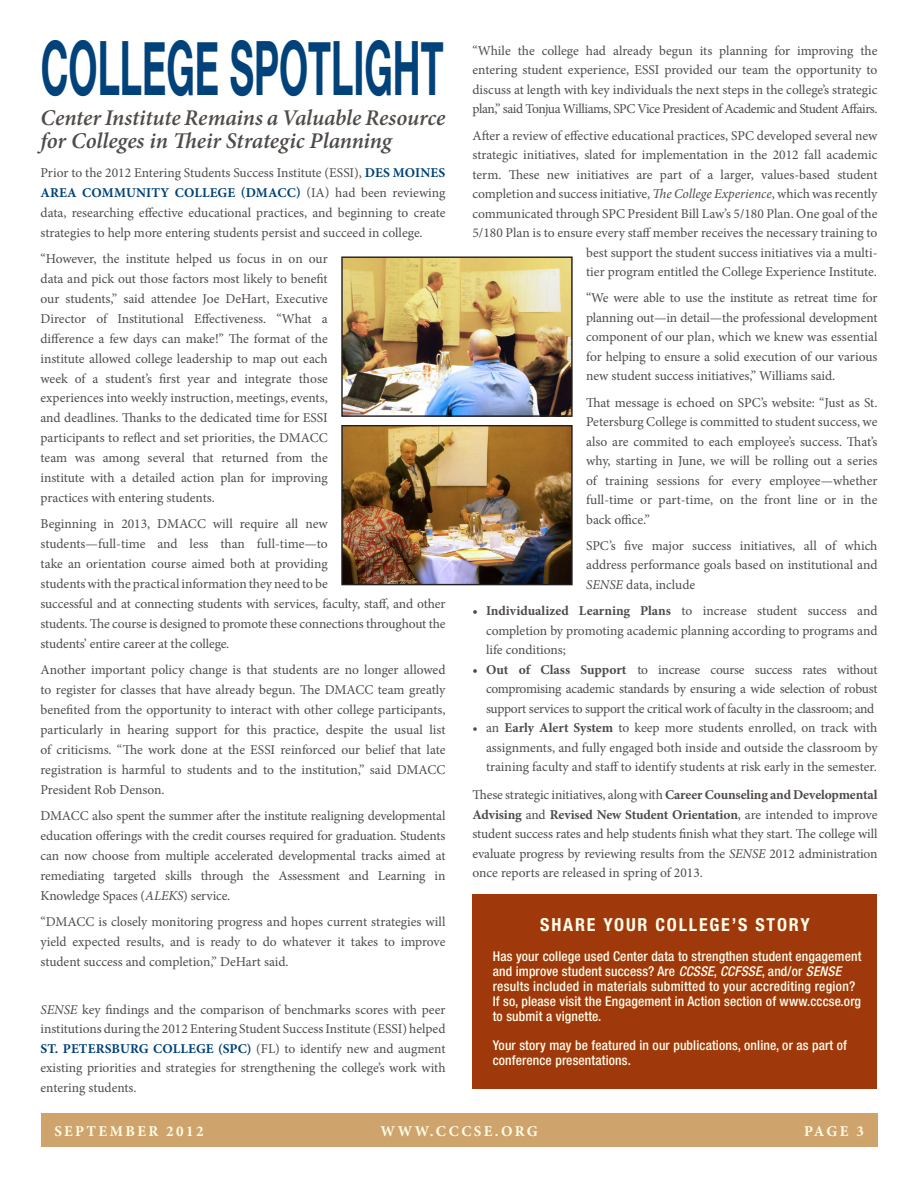
<style>
.page{position:relative;width:918px;height:1188px;background:#fff}
.page>*{position:absolute;margin:0;border:0;box-sizing:border-box;transform-origin:0 0}
.Paragraph_Body_Text{font:700 75px "Helvetica Neue";color:#004279;scale:.5 1}
.Pull_Quote{font:italic 600 22.5px/22.5px "Minion Pro";letter-spacing:-.005em;color:#4f4b49}
.Paragraph_Header{font:700 condensed 18px "Helvetica Neue LT Std";letter-spacing:.1em;color:#fffde9}
.t1{font:700 15px "Minion Pro";letter-spacing:.16em;color:#fffde9}
.Paragraph_Body_Text-2{font:13.5px/19.5px "Minion Pro";letter-spacing:-.005em;color:#4f4b49;text-align:justify}
.Paragraph_Body_Text-3{font:500 condensed 13.5px/15px "Helvetica Neue LT Std";letter-spacing:.01em;color:#fffde9}
.s1{font-weight:700;color:#004279}
.s2{font-style:italic}
.s3{font-weight:700}
</style>
<div class="page">
<div style="left:41px;top:1113px;width:837px;height:34px;background:#cfa46c"></div>
<div style="left:472px;top:894px;width:406px;height:195px;background:#9f380b"></div>
<img style="left:343px;top:259px;width:228px;height:156px">
<div style="left:341px;top:257px;width:232px;height:160px;border:1px solid #231f20"></div>
<img style="left:343px;top:427px;width:228px;height:156px">
<div style="left:341px;top:425px;width:232px;height:160px;border:1px solid #231f20"></div>
<p class="Paragraph_Body_Text" style="left:41px;top:22px;width:807px">COLLEGE SPOTLIGHT</p>
<p class="Pull_Quote" style="left:40px;top:106px;width:407px">Center Institute Remains a Valuable Resource for Colleges in Their Strategic Planning</p>
<p class="Paragraph_Body_Text-2" style="left:40px;top:163px;width:407px">Prior to the 2012 Entering Students Success Institute (ESSI), <span class="s1">DES MOINES AREA COMMUNITY COLLEGE (DMACC)</span> (IA) had been reviewing data, researching effective educational practices, and beginning to create strategies to help more entering students persist and succeed in college.</p>
<p class="Paragraph_Body_Text-2" style="left:40px;top:249px;width:289px">“However, the institute helped us focus in on our data and pick out those factors most likely to benefit our students,” said attendee Joe DeHart, Executive Director of Institutional Effectiveness. “What a difference a few days can make!” The format of the institute allowed college leadership to map out each week of a student’s first year and integrate those experiences into weekly instruction, meetings, events, and deadlines. Thanks to the dedicated time for ESSI participants to reflect and set priorities, the DMACC team was among several that returned from the institute with a detailed action plan for improving practices with entering students.</p>
<p class="Paragraph_Body_Text-2" style="left:40px;top:514px;width:407px;text-align:left">Beginning in 2013, DMACC will require all new<br>students—full-time and less than full-time—to<br>take an orientation course aimed both at providing<br>students with the practical information they need to be<br>successful and at connecting students with services, faculty, staff, and other students. The course is designed to promote these connections throughout the students’ entire career at the college.</p>
<p class="Paragraph_Body_Text-2" style="left:40px;top:660px;width:407px">Another important policy change is that students are no longer allowed to register for classes that have already begun. The DMACC team greatly benefited from the opportunity to interact with other college participants, particularly in hearing support for this practice, despite the usual list of criticisms. “The work done at the ESSI reinforced our belief that late registration is harmful to students and to the institution,” said DMACC President Rob Denson.</p>
<p class="Paragraph_Body_Text-2" style="left:40px;top:806px;width:407px">DMACC also spent the summer after the institute realigning developmental education offerings with the credit courses required for graduation. Students can now choose from multiple accelerated developmental tracks aimed at remediating targeted skills through the Assessment and Learning in Knowledge Spaces (<span class="s2">ALEKS</span>) service.</p>
<p class="Paragraph_Body_Text-2" style="left:40px;top:912px;width:407px">“DMACC is closely monitoring progress and hopes current strategies will yield expected results, and is ready to do whatever it takes to improve student success and completion,” DeHart said.</p>
<p class="Paragraph_Body_Text-2" style="left:40px;top:1000px;width:407px"><span class="s2">SENSE</span> key findings and the comparison of benchmarks scores with peer institutions during the 2012 Entering Student Success Institute (ESSI) helped <span class="s1">ST. PETERSBURG COLLEGE (SPC)</span> (FL) to identify new and augment existing priorities and strategies for strengthening the college’s work with entering students.</p>
<p class="Paragraph_Body_Text-2" style="left:472px;top:41px;width:407px">“While the college had already begun its planning for improving the entering student experience, ESSI provided our team the opportunity to discuss at length with key individuals the next steps in the college’s strategic plan,” said Tonjua Williams, SPC Vice President of Academic and Student Affairs.</p>
<p class="Paragraph_Body_Text-2" style="left:472px;top:126px;width:407px;text-align:right">After a review of effective educational practices, SPC developed several new strategic initiatives, slated for implementation in the 2012 fall academic term. These new initiatives are part of a larger, values-based student completion and success initiative, <span class="s2">The College Experience</span>, which was recently communicated through SPC President Bill Law’s 5/180 Plan. One goal of the 5/180 Plan is to ensure every staff member receives the necessary training to best support the student success initiatives via a multi-<br>tier program entitled the College Experience Institute.</p>
<p class="Paragraph_Body_Text-2" style="left:586px;top:288px;width:293px">“We were able to use the institute as retreat time for planning out—in detail—the professional development component of our plan, which we knew was essential for helping to ensure a solid execution of our various new student success initiatives,” Williams said.</p>
<p class="Paragraph_Body_Text-2" style="left:586px;top:393px;width:293px">That message is echoed on SPC’s website: “Just as St.<br>Petersburg College is committed to student success, we also are commited to each employee’s success. That’s why, starting in June, we will be rolling out a series of training sessions for every employee—whether full-time or part-time, on the front line or in the back office.”</p>
<p class="Paragraph_Body_Text-2" style="left:586px;top:536px;width:293px">SPC’s five major success initiatives, all of which address performance goals based on institutional and <span class="s2">SENSE</span> data, include</p>
<p class="Paragraph_Body_Text-2" style="left:486px;top:601px;width:393px;text-indent:-14px"><span class="s3">• Individualized Learning Plans</span> to increase student success and completion by promoting academic planning according to programs and life conditions;</p>
<p class="Paragraph_Body_Text-2" style="left:486px;top:660px;width:393px;text-indent:-14px"><span class="s3">• Out of Class Support</span> to increase course success rates without compromising academic standards by ensuring a wide selection of robust support services to support the critical work of faculty in the classroom; and</p>
<p class="Paragraph_Body_Text-2" style="left:486px;top:718px;width:393px;text-indent:-14px">• an <span class="s3">Early Alert System</span> to keep more students enrolled, on track with assignments, and fully engaged both inside and outside the classroom by training faculty and staff to identify students at risk early in the semester.</p>
<p class="Paragraph_Body_Text-2" style="left:472px;top:785px;width:407px">These strategic initiatives, along with <span class="s3">Career Counseling and Developmental Advising</span> and <span class="s3">Revised New Student Orientation</span>, are intended to improve student success rates and help students finish what they start. The college will evaluate progress by reviewing results from the <span class="s2">SENSE</span> 2012 administration once reports are released in spring of 2013.</p>
<p class="Paragraph_Header" style="left:540px;top:914px;width:271px">SHARE YOUR COLLEGE’S STORY</p>
<p class="Paragraph_Body_Text-3" style="left:493px;top:949px;width:370px">Has your college used Center data to strengthen student engagement and improve student success? Are <span class="s2">CCSSE</span>, <span class="s2">CCFSSE</span>, and/or <span class="s2">SENSE </span>results included in materials submitted to your accrediting region?<br>If so, please visit the Engagement in Action section of www.cccse.org to submit a vignette.</p>
<p class="Paragraph_Body_Text-3" style="left:493px;top:1037px;width:356px">Your story may be featured in our publications, online, or as part of conference presentations.</p>
<p class="t1" style="left:54px;top:1120px;width:151px">SEPTEMBER 2012</p>
<p class="t1" style="left:381px;top:1120px;width:159px">WWW.CCCSE.ORG</p>
<p class="t1" style="left:804px;top:1120px;width:61px">PAGE 3</p>
</div>
